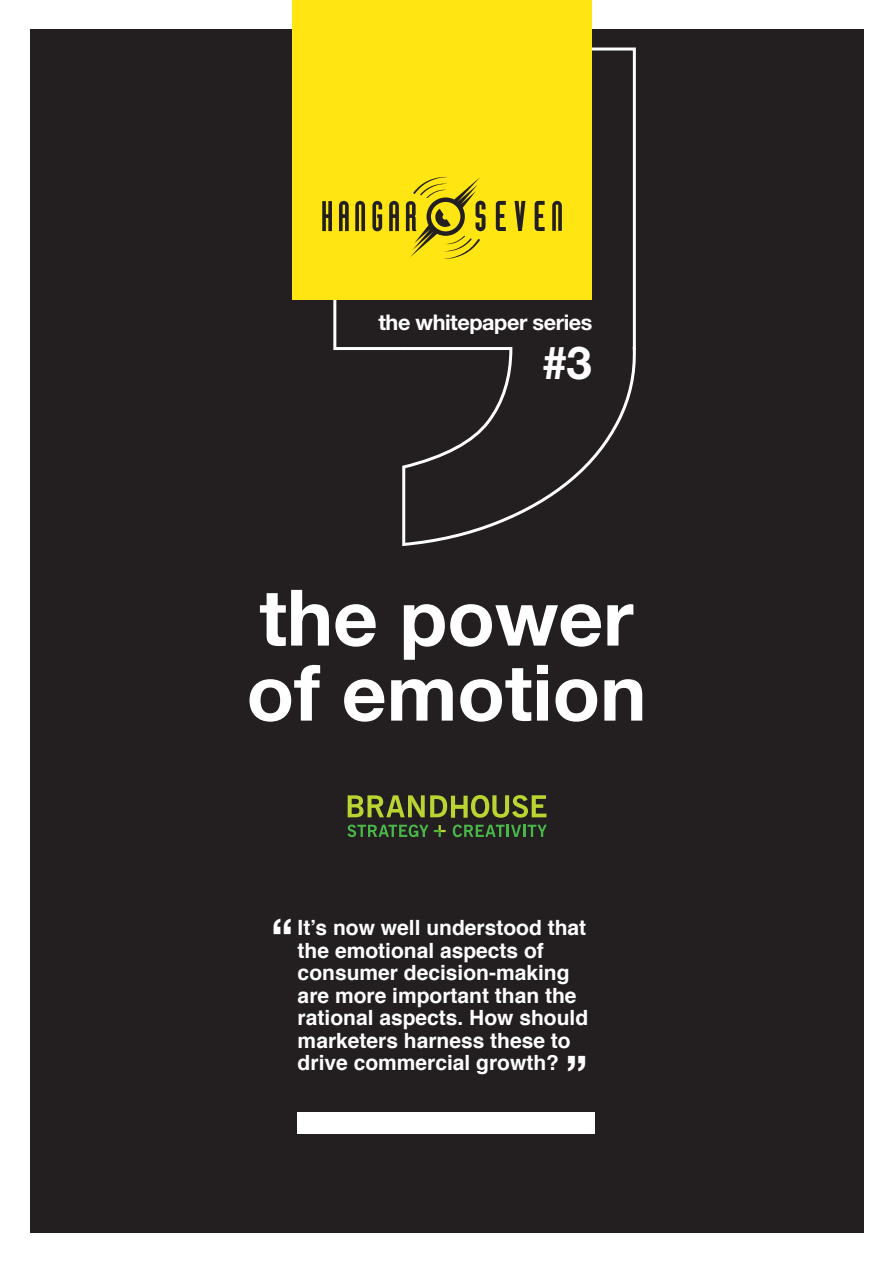
<style>
.page{position:relative;width:893px;height:1263px;background:#fff}
.page>*{position:absolute;margin:0;border:0;box-sizing:border-box;transform-origin:0 0}
.t1{font:700 78px/75px "Helvetica Neue LT Pro";color:#fff}
.t2{font:700 48px "Helvetica Neue LT Pro";color:#fff}
.t3{font:700 45.45px "Helvetica Neue LT Pro";color:#fff}
.t4{font:700 21.6px "Helvetica Neue LT Pro";letter-spacing:-.02em;color:#fff}
.Paragraph_Style_1{font:700 21px/22.5px "Helvetica";color:#fff}
</style>
<div class="page">
<div style="left:30px;top:30px;width:833px;height:1203px;background:#231f20"></div>
<svg style="left:333px;top:47px;width:303px;height:499px"></svg>
<div style="left:298px;top:1112px;width:297px;height:22px;background:#fff"></div>
<div style="left:292px;top:0;width:300px;height:299px;background:#ffe511"></div>
<svg style="left:322px;top:201px;width:10px;height:30px"></svg>
<svg style="left:339px;top:201px;width:10px;height:30px"></svg>
<svg style="left:355px;top:201px;width:10px;height:30px"></svg>
<svg style="left:372px;top:201px;width:10px;height:30px"></svg>
<svg style="left:389px;top:201px;width:10px;height:30px"></svg>
<svg style="left:496px;top:201px;width:10px;height:30px"></svg>
<svg style="left:515px;top:201px;width:10px;height:30px"></svg>
<svg style="left:535px;top:201px;width:10px;height:30px"></svg>
<svg style="left:552px;top:201px;width:10px;height:30px"></svg>
<svg style="left:406px;top:177px;width:80px;height:82px"></svg>
<svg style="left:347px;top:795px;width:200px;height:43px"></svg>
<p class="t4" style="left:378px;top:309px;width:215px">the whitepaper series</p>
<p class="t3" style="left:542px;top:334px;width:51px">#3</p>
<p class="t1" style="left:247px;top:578px;width:401px">the power of emotion</p>
<p class="t2" style="left:271px;top:906px;width:24px">“</p>
<p class="Paragraph_Style_1" style="left:298px;top:917px;width:292px">It’s now well understood that the emotional aspects of consumer decision-making are more important than the rational aspects. How should marketers harness these to drive commercial growth?</p>
<p class="t2" style="left:588px;top:1083px;width:24px;rotate:-180deg">“</p>
</div>
